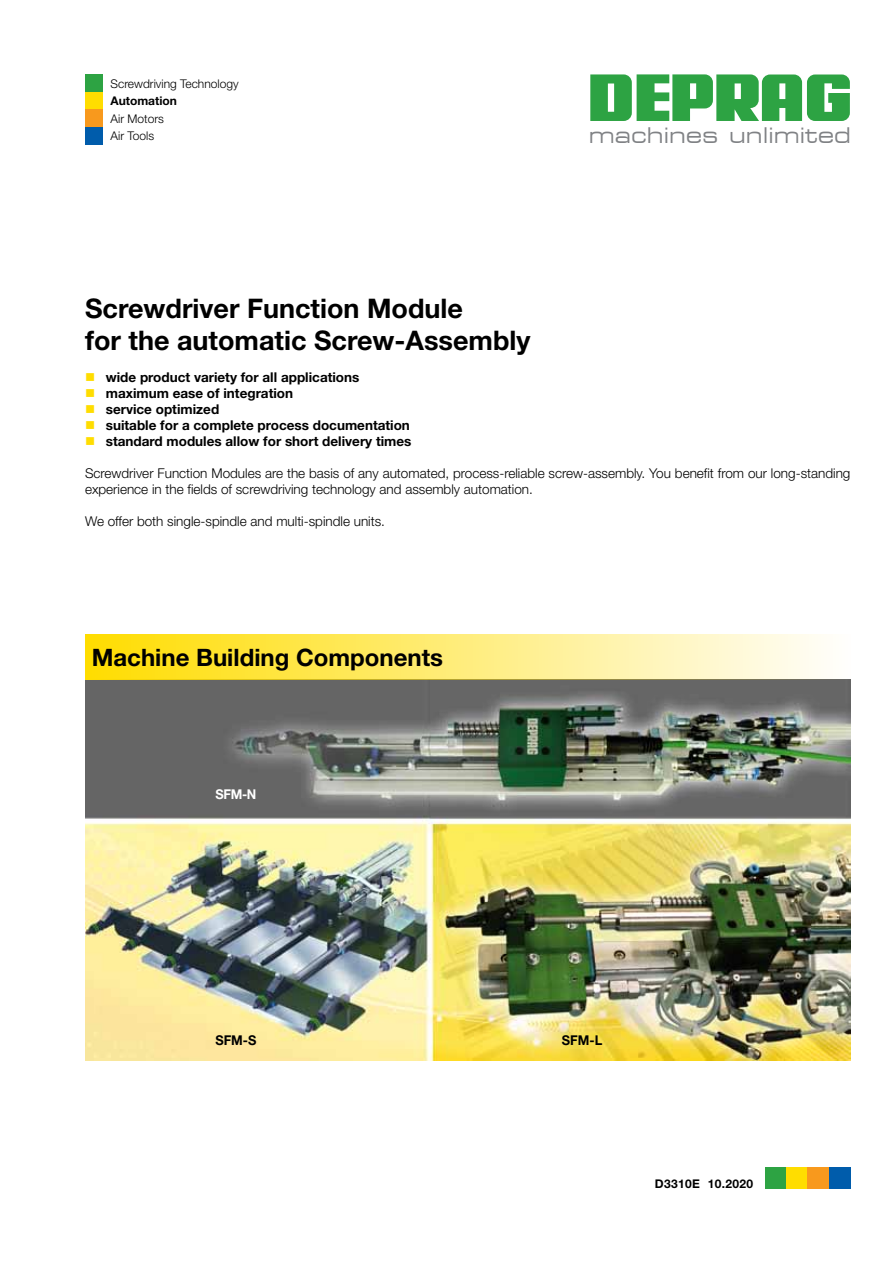
<style>
.page{position:relative;width:893px;height:1263px;background:#fff}
.page>*{position:absolute;margin:0;border:0;box-sizing:border-box;transform-origin:0 0}
.t1{font:700 27px/32px "Helvetica Neue LT Std";color:#000}
.t2{font:700 24px "Helvetica Neue LT Std";color:#000}
.t3{font:expanded 21.45px "Square 721 BT";color:#808285}
.t4{font:300 13.5px/15.9px "Helvetica Neue LT Std";color:#000}
.t5{font:700 13.5px "Helvetica Neue LT Std";color:#000}
.t6{font:700 13.5px "Helvetica Neue LT Std";color:#000;scale:.95 1}
.t7{font:700 13.5px "Helvetica Neue LT Std";color:#fff;scale:.95 1}
.t8{font:300 12px/17.5px "Helvetica Neue LT Std";color:#000}
.t9{font:700 12px "Helvetica Neue LT Std";letter-spacing:.015em;color:#000}
.s1{color:#fd0}
</style>
<div class="page">
<div style="left:765px;top:1167px;width:21px;height:22px;background:#2da343"></div>
<div style="left:786px;top:1167px;width:22px;height:22px;background:#fd0"></div>
<div style="left:808px;top:1167px;width:21px;height:22px;background:#f8991d"></div>
<div style="left:829px;top:1167px;width:21px;height:22px;background:#005cab"></div>
<img style="left:85px;top:679px;width:765px;height:381px">
<div style="left:85px;top:634px;width:766px;height:45px;background:linear-gradient(to right,#ffdc00,#fffefd)"></div>
<div style="left:85px;top:74px;width:18px;height:18px;background:#2da343"></div>
<div style="left:85px;top:92px;width:18px;height:17px;background:#fd0"></div>
<div style="left:85px;top:109px;width:18px;height:18px;background:#f8991d"></div>
<div style="left:85px;top:127px;width:18px;height:18px;background:#005cab"></div>
<svg style="left:590px;top:74px;width:260px;height:47px"></svg>
<p class="t8" style="left:111px;top:74px;width:130px">Screwdriving Technology</p>
<p class="t9" style="left:111px;top:93px;width:68px">Automation</p>
<p class="t8" style="left:111px;top:109px;width:55px">Air Motors<br>Air Tools</p>
<h3 class="t3" style="left:589px;top:123px;width:263px">machines unlimited</h3>
<h1 class="t1" style="left:85px;top:291px;width:447px">Screwdriver Function Module<br>for the automatic Screw-Assembly</h1>
<p class="t5" style="left:85px;top:369px;width:276px"><span class="s1">■</span> wide product variety for all applications</p>
<p class="t5" style="left:85px;top:385px;width:210px"><span class="s1">■</span> maximum ease of integration</p>
<p class="t5" style="left:85px;top:401px;width:136px"><span class="s1">■</span> service optimized</p>
<p class="t5" style="left:85px;top:417px;width:326px"><span class="s1">■</span> suitable for a complete process documentation</p>
<p class="t5" style="left:85px;top:433px;width:328px"><span class="s1">■</span> standard modules allow for short delivery times</p>
<p class="t4" style="left:85px;top:465px;width:767px">Screwdriver Function Modules are the basis of any automated, process-reliable screw-assembly. You benefit from our long-standing experience in the fields of screwdriving technology and assembly automation.</p>
<p class="t4" style="left:85px;top:513px;width:301px">We offer both single-spindle and multi-spindle units.</p>
<h2 class="t2" style="left:92px;top:642px;width:353px">Machine Building Components</h2>
<p class="t7" style="left:215px;top:786px;width:45px">SFM-N</p>
<p class="t6" style="left:215px;top:1032px;width:45px">SFM-S</p>
<p class="t6" style="left:562px;top:1032px;width:44px">SFM-L</p>
<p class="t9" style="left:655px;top:1176px;width:100px">D3310E 10.2020</p>
</div>
